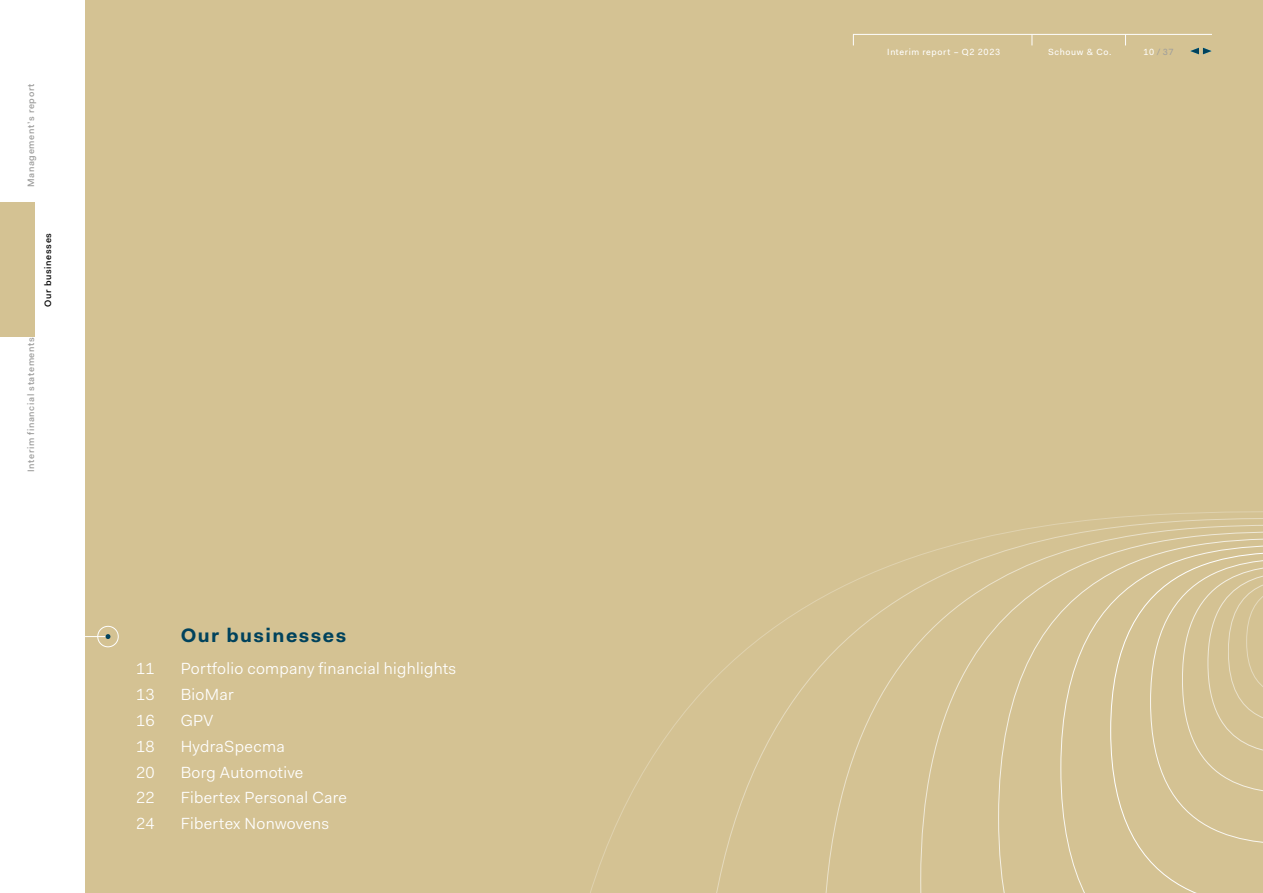
<style>
.page{position:relative;width:1263px;height:893px;background:#fff}
.page>*{position:absolute;margin:0;border:0;box-sizing:border-box;transform-origin:0 0}
.t1{font:700 19.5px "Fakt";letter-spacing:.075em;color:#00425c}
.t2{font:16.2px "Fakt Blond";letter-spacing:.02em;color:#fff}
.t3{font:500 9.3px "Fakt";letter-spacing:.065em;color:#9d9d9c}
.t4{font:500 9.3px "Fakt";letter-spacing:.07em;color:#000}
.t5{font:9px "Fakt";letter-spacing:.07em;color:#fff}
.t6{font:9px "Fakt";color:#9d9d9c}
.s1{color:#fff}
</style>
<div class="page">
<div style="left:85px;top:0;width:1178px;height:893px;background:#d4c293"></div>
<div style="left:97px;top:626px;width:22px;height:21px;border:1px solid #fff;border-radius:50%"></div>
<svg style="left:85px;top:634px;width:25px;height:5px"></svg>
<svg style="left:823px;top:525px;width:440px;height:368px"></svg>
<svg style="left:920px;top:531px;width:343px;height:362px"></svg>
<svg style="left:998px;top:538px;width:265px;height:355px"></svg>
<svg style="left:1060px;top:545px;width:203px;height:348px"></svg>
<svg style="left:1110px;top:552px;width:153px;height:341px"></svg>
<svg style="left:1150px;top:558px;width:113px;height:286px"></svg>
<svg style="left:1190px;top:48px;width:21px;height:6px"></svg>
<hr style="left:853px;top:34px;width:359px;height:1px;background:#fff">
<div style="left:0;top:202px;width:34px;height:135px;background:#d4c293"></div>
<p class="t3" style="left:25px;top:187px;width:105px;rotate:-90deg">Management’s report</p>
<p class="t4" style="left:42px;top:307px;width:76px;rotate:-90deg">Our businesses</p>
<p class="t3" style="left:25px;top:472px;width:136px;rotate:-90deg">Interim financial statements</p>
<p class="t1" style="left:181px;top:622px;width:167px">Our businesses</p>
<p class="t2" style="left:136px;top:658px;width:20px">11</p>
<p class="t2" style="left:181px;top:658px;width:277px">Portfolio company financial highlights</p>
<p class="t2" style="left:136px;top:684px;width:20px">13</p>
<p class="t2" style="left:181px;top:684px;width:55px">BioMar</p>
<p class="t2" style="left:136px;top:709px;width:20px">16</p>
<p class="t2" style="left:181px;top:709px;width:34px">GPV</p>
<p class="t2" style="left:136px;top:735px;width:20px">18</p>
<p class="t2" style="left:181px;top:735px;width:106px">HydraSpecma</p>
<p class="t2" style="left:136px;top:761px;width:20px">20</p>
<p class="t2" style="left:181px;top:761px;width:124px">Borg Automotive</p>
<p class="t2" style="left:136px;top:787px;width:20px">22</p>
<p class="t2" style="left:181px;top:787px;width:168px">Fibertex Personal Care</p>
<p class="t2" style="left:136px;top:813px;width:20px">24</p>
<p class="t2" style="left:181px;top:813px;width:150px">Fibertex Nonwovens</p>
<p class="t5" style="left:887px;top:46px;width:114px">Interim report – Q2 2023</p>
<p class="t5" style="left:1048px;top:46px;width:65px">Schouw &amp; Co.</p>
<p class="t6" style="left:1143px;top:46px;width:32px"><span class="s1">10</span>/37</p>
</div>
